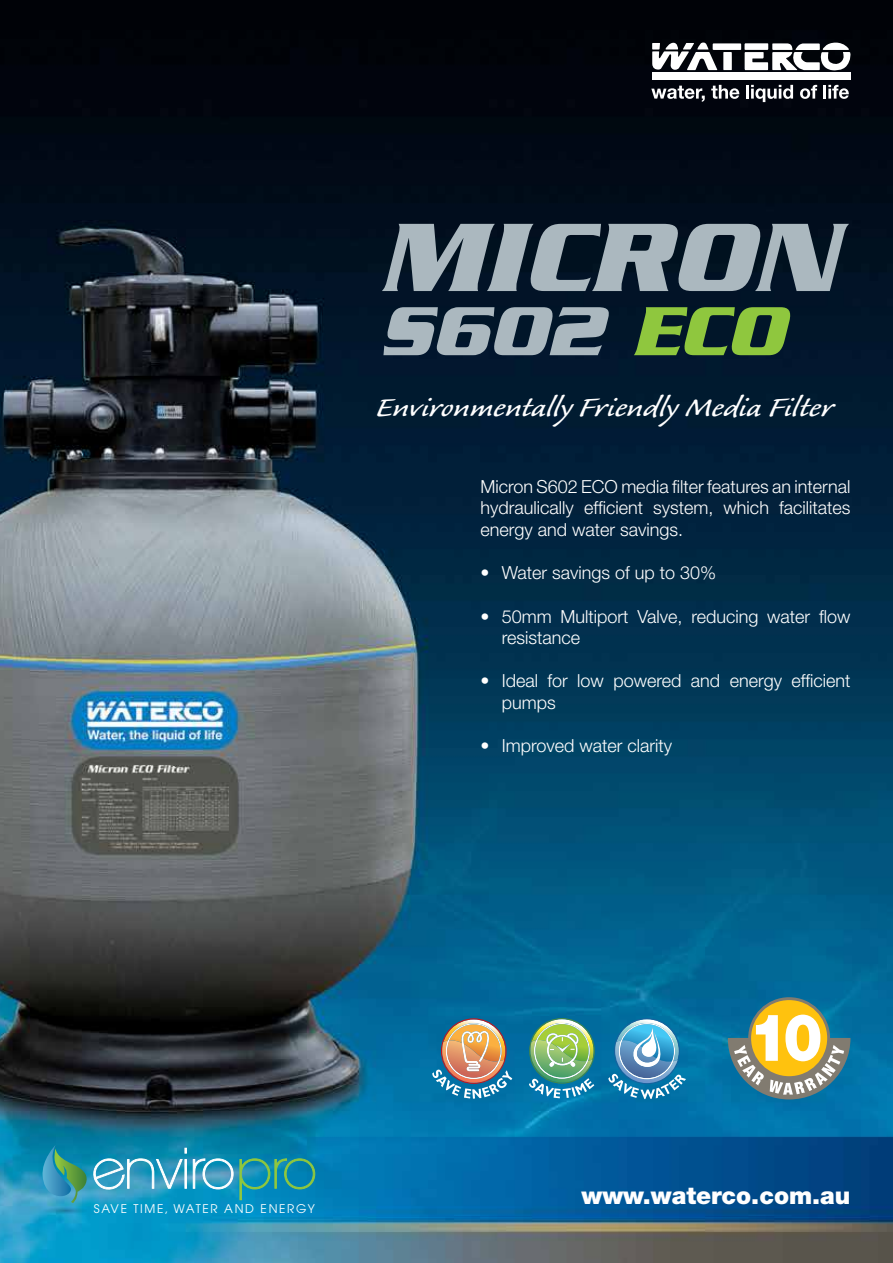
<style>
.page{position:relative;width:893px;height:1263px;background:#fff}
.page>*{position:absolute;margin:0;border:0;box-sizing:border-box;transform-origin:0 0}
.t1{font:italic 700 105px "Serpentine";color:#abb8bf}
.t2{font:italic 700 75px "Serpentine";color:#abb8bf}
.t3{font:34.5px "Caliban Std";color:#fff;scale:1.2 1}
.t4{font:900 24px "Helvetica Neue";color:#fff}
.t5{font:300 18px/21.6px "Helvetica Neue";color:#fff}
.t6{font:11.85px "Avant Garde";letter-spacing:.14em;color:#fff}
.s1{color:#8fc73e}
</style>
<div class="page">
<img style="left:0;top:0;width:893px;height:1263px">
<svg style="left:652px;top:42px;width:199px;height:29px"></svg>
<div style="left:652px;top:72px;width:198px;height:8px;background:#fff"></div>
<svg style="left:651px;top:86px;width:54px;height:16px"></svg>
<svg style="left:711px;top:85px;width:28px;height:14px"></svg>
<hr style="left:746px;top:85px;width:3px;height:14px;background:#fff">
<svg style="left:751px;top:85px;width:42px;height:17px"></svg>
<svg style="left:800px;top:85px;width:17px;height:14px"></svg>
<hr style="left:823px;top:85px;width:3px;height:14px;background:#fff">
<svg style="left:828px;top:85px;width:21px;height:14px"></svg>
<svg style="left:41px;top:1145px;width:274px;height:69px;background:#2898b7"></svg>
<svg style="left:750px;top:999px;width:79px;height:79px"></svg>
<svg style="left:728px;top:1014px;width:122px;height:85px"></svg>
<img style="left:432px;top:1018px;width:80px;height:81px">
<img style="left:529px;top:1018px;width:66px;height:80px">
<svg style="left:608px;top:1018px;width:78px;height:81px;background:#4f9bc2"></svg>
<h1 class="t1" style="left:378px;top:197px;width:458px">MICRON</h1>
<h2 class="t2" style="left:378px;top:288px;width:407px">S602 <span class="s1">ECO</span></h2>
<h3 class="t3" style="left:376px;top:390px;width:382px">Environmentally Friendly Media Filter</h3>
<p class="t5" style="left:480px;top:475px;width:371px;text-align:justify">Micron S602 ECO media filter features an internal hydraulically efficient system, which facilitates energy and water savings.</p>
<p class="t5" style="left:480px;top:562px;width:237px">• Water savings of up to 30%</p>
<p class="t5" style="left:502px;top:605px;width:350px;text-indent:-21px">• 50mm Multiport Valve, reducing water flow resistance</p>
<p class="t5" style="left:502px;top:670px;width:350px;text-indent:-21px">• Ideal for low powered and energy efficient pumps</p>
<p class="t5" style="left:480px;top:734px;width:193px">• Improved water clarity</p>
<p class="t6" style="left:94px;top:1202px;width:223px">SAVE TIME, WATER AND ENERGY</p>
<h3 class="t4" style="left:581px;top:1181px;width:270px">www.waterco.com.au</h3>
</div>
